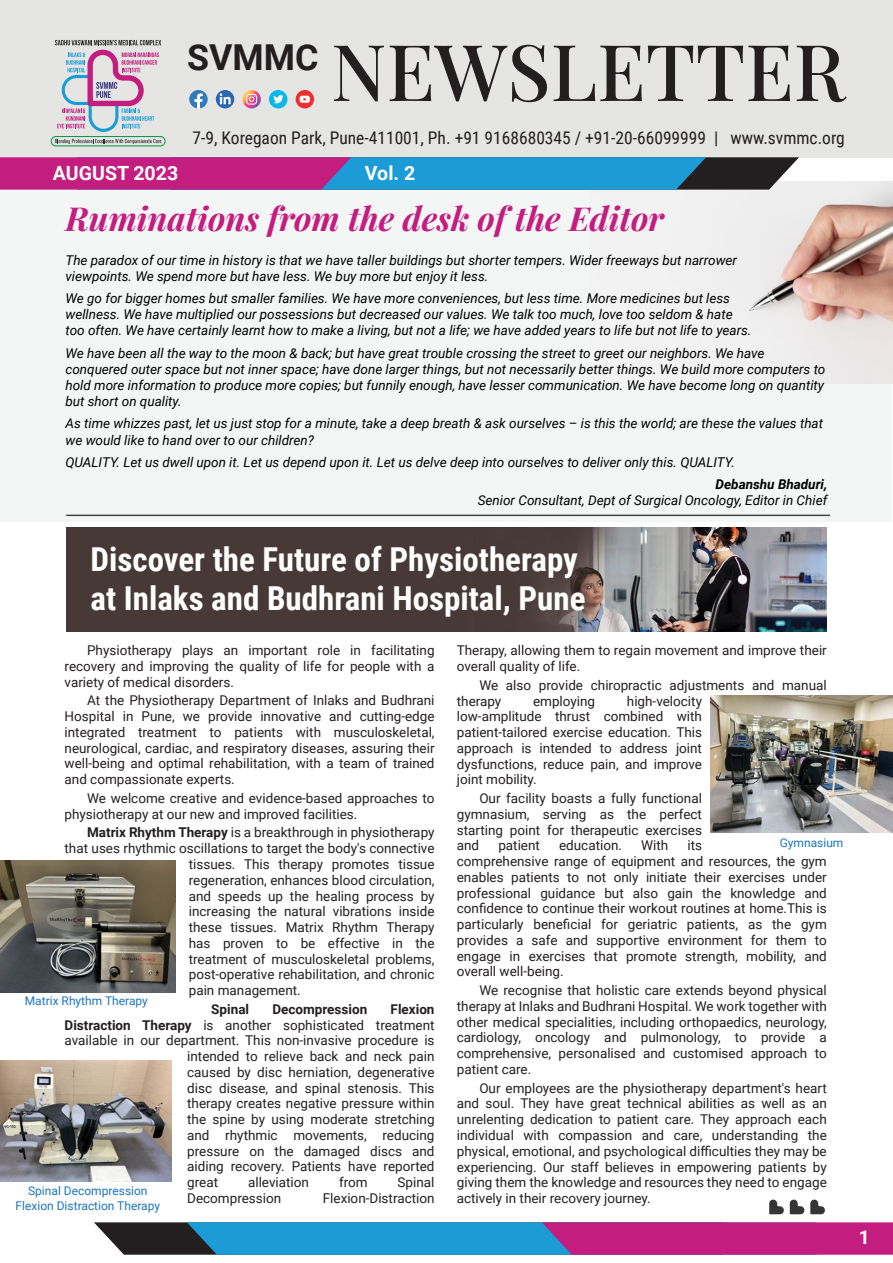
<style>
.page{position:relative;width:893px;height:1263px;background:#fff}
.page>*{position:absolute;margin:0;border:0;box-sizing:border-box;transform-origin:0 0}
.t1{font:500 78.3px "Playfair Display";color:#231f20}
.t2{font:700 35.7px "Roboto";color:#231f20}
.t3{font:700 33px/39.6px "Roboto Condensed";color:#fff}
.t4{font:italic 700 33px "Playfair Display";color:#c41d80}
.t5{font:700 19.5px "Roboto";color:#fff}
.t6{font:700 19.05px "Roboto";color:#fff}
.t7{font:17.4px "Roboto Condensed";color:#231f20}
.t8{font:13.5px/15.8px "Roboto";color:#231f20;text-align:justify}
.t9{font:italic 13.5px/16.2px "Roboto";color:#000}
.t10{font:700 13.5px "Roboto";color:#231f20}
.t11{font:italic 700 13.5px "Roboto";color:#000}
.t12{font:12px/15px "Roboto";color:#1c75bc;text-align:center}
.s1{font-weight:700}
</style>
<div class="page">
<div style="left:1px;top:182px;width:891px;height:339px;background:#f4f6f6"></div>
<img style="left:748px;top:182px;width:145px;height:201px">
<div style="left:0;top:0;width:893px;height:157px;background:#e5e5e4"></div>
<svg style="left:55px;top:40px;width:106px;height:92px"></svg>
<svg style="left:55px;top:139px;width:106px;height:5px"></svg>
<div style="left:51px;top:136px;width:114px;height:10px;border:1px solid #019547;border-radius:5px"></div>
<svg style="left:0;top:157px;width:799px;height:33px;background:#675a9d"></svg>
<svg style="left:94px;top:1222px;width:799px;height:33px;background:#675b9e"></svg>
<hr style="left:66px;top:515px;width:764px;height:1px;background:#444545">
<svg style="left:790px;top:1199px;width:14px;height:15px"></svg>
<svg style="left:769px;top:1199px;width:15px;height:15px"></svg>
<svg style="left:810px;top:1199px;width:15px;height:15px"></svg>
<img style="left:66px;top:527px;width:761px;height:104px">
<img style="left:0;top:861px;width:176px;height:131px">
<img style="left:0;top:1061px;width:172px;height:120px">
<img style="left:710px;top:695px;width:183px;height:137px">
<div style="left:269px;top:90px;width:18px;height:18px;background:#00b8e9;border-radius:50%"></div>
<svg style="left:273px;top:95px;width:10px;height:9px"></svg>
<svg style="left:242px;top:90px;width:19px;height:18px"></svg>
<svg style="left:246px;top:94px;width:11px;height:11px"></svg>
<svg style="left:189px;top:90px;width:19px;height:18px"></svg>
<div style="left:296px;top:90px;width:18px;height:18px;background:#ee2e2f;border-radius:50%"></div>
<svg style="left:300px;top:96px;width:10px;height:7px"></svg>
<svg style="left:216px;top:90px;width:18px;height:18px"></svg>
<svg style="left:220px;top:93px;width:11px;height:11px"></svg>
<h2 class="t2" style="left:187px;top:33px;width:133px">SVMMC</h2>
<h1 class="t1" style="left:331px;top:10px;width:516px">NEWSLETTER</h1>
<p class="t7" style="left:193px;top:125px;width:654px">7-9, Koregaon Park, Pune-411001, Ph. +91 9168680345 / +91-20-66099999 | www.svmmc.org</p>
<h3 class="t5" style="left:53px;top:160px;width:127px">AUGUST 2023</h3>
<h3 class="t5" style="left:365px;top:160px;width:52px">Vol. 2</h3>
<h3 class="t4" style="left:65px;top:193px;width:600px">Ruminations from the desk of the Editor</h3>
<p class="t9" style="left:65px;top:251px;width:673px">The paradox of our time in history is that we have taller buildings but shorter tempers. Wider freeways but narrower viewpoints. We spend more but have less. We buy more but enjoy it less.</p>
<p class="t9" style="left:65px;top:290px;width:687px">We go for bigger homes but smaller families. We have more conveniences, but less time. More medicines but less wellness. We have multiplied our possessions but decreased our values. We talk too much, love too seldom &amp; hate too often. We have certainly learnt how to make a living, but not a life; we have added years to life but not life to years.</p>
<p class="t9" style="left:65px;top:344px;width:761px">We have been all the way to the moon &amp; back; but have great trouble crossing the street to greet our neighbors. We have conquered outer space but not inner space; have done larger things, but not necessarily better things. We build more computers to hold more information to produce more copies; but funnily enough, have lesser communication. We have become long on quantity but short on quality.</p>
<p class="t9" style="left:65px;top:415px;width:759px">As time whizzes past, let us just stop for a minute, take a deep breath &amp; ask ourselves – is this the world; are these the values that we would like to hand over to our children?</p>
<p class="t9" style="left:65px;top:453px;width:671px">QUALITY. Let us dwell upon it. Let us depend upon it. Let us delve deep into ourselves to deliver only this. QUALITY.</p>
<p class="t11" style="left:716px;top:475px;width:113px">Debanshu Bhaduri,</p>
<p class="t9" style="left:478px;top:492px;width:351px">Senior Consultant, Dept of Surgical Oncology, Editor in Chief</p>
<h3 class="t3" style="left:91px;top:538px;width:496px">Discover the Future of Physiotherapy at Inlaks and Budhrani Hospital, Pune</h3>
<p class="t8" style="left:65px;top:642px;width:371px;text-indent:23px">Physiotherapy plays an important role in facilitating recovery and improving the quality of life for people with a variety of medical disorders.</p>
<p class="t8" style="left:65px;top:692px;width:371px;text-indent:23px">At the Physiotherapy Department of Inlaks and Budhrani Hospital in Pune, we provide innovative and cutting-edge integrated treatment to patients with musculoskeletal, neurological, cardiac, and respiratory diseases, assuring their well-being and optimal rehabilitation, with a team of trained and compassionate experts.</p>
<p class="t8" style="left:65px;top:790px;width:371px;text-indent:23px">We welcome creative and evidence-based approaches to physiotherapy at our new and improved facilities.</p>
<p class="t8" style="left:87px;top:824px;width:349px"><span class="s1">Matrix Rhythm Therapy</span> is a breakthrough in physiotherapy</p>
<p class="t8" style="left:65px;top:840px;width:371px">that uses rhythmic oscillations to target the body's connective</p>
<p class="t8" style="left:189px;top:856px;width:247px">tissues. This therapy promotes tissue</p>
<p class="t8" style="left:189px;top:871px;width:247px">regeneration, enhances blood circulation,</p>
<p class="t8" style="left:189px;top:887px;width:247px">and speeds up the healing process by</p>
<p class="t8" style="left:189px;top:903px;width:247px">increasing the natural vibrations inside</p>
<p class="t8" style="left:189px;top:919px;width:247px">these tissues. Matrix Rhythm Therapy</p>
<p class="t8" style="left:189px;top:934px;width:247px">has proven to be effective in the</p>
<p class="t8" style="left:189px;top:950px;width:247px">treatment of musculoskeletal problems,</p>
<p class="t8" style="left:189px;top:966px;width:247px">post-operative rehabilitation, and chronic</p>
<p class="t8" style="left:189px;top:982px;width:114px">pain management.</p>
<p class="t10" style="left:211px;top:999px;width:39px">Spinal</p>
<p class="t10" style="left:272px;top:999px;width:96px">Decompression</p>
<p class="t10" style="left:391px;top:999px;width:45px">Flexion</p>
<p class="t8" style="left:65px;top:1016px;width:371px"><span class="s1">Distraction Therapy</span> is another sophisticated treatment</p>
<p class="t8" style="left:65px;top:1032px;width:371px">available in our department. This non-invasive procedure is</p>
<p class="t8" style="left:187px;top:1048px;width:249px">intended to relieve back and neck pain</p>
<p class="t8" style="left:187px;top:1064px;width:249px">caused by disc herniation, degenerative</p>
<p class="t8" style="left:187px;top:1079px;width:249px">disc disease, and spinal stenosis. This</p>
<p class="t8" style="left:187px;top:1095px;width:249px">therapy creates negative pressure within</p>
<p class="t8" style="left:187px;top:1111px;width:249px">the spine by using moderate stretching</p>
<p class="t8" style="left:187px;top:1127px;width:249px">and rhythmic movements, reducing</p>
<p class="t8" style="left:187px;top:1142px;width:249px">pressure on the damaged discs and</p>
<p class="t8" style="left:187px;top:1158px;width:249px">aiding recovery. Patients have reported</p>
<p class="t8" style="left:187px;top:1174px;width:32px">great</p>
<p class="t8" style="left:248px;top:1174px;width:62px">alleviation</p>
<p class="t8" style="left:339px;top:1174px;width:30px">from</p>
<p class="t8" style="left:398px;top:1174px;width:38px">Spinal</p>
<p class="t8" style="left:187px;top:1190px;width:96px">Decompression</p>
<p class="t8" style="left:323px;top:1190px;width:113px">Flexion-Distraction</p>
<p class="t12" style="left:25px;top:993px;width:125px">Matrix Rhythm Therapy</p>
<p class="t12" style="left:16px;top:1183px;width:146px">Spinal Decompression<br>Flexion Distraction Therapy</p>
<p class="t8" style="left:457px;top:642px;width:371px">Therapy, allowing them to regain movement and improve their overall quality of life.</p>
<p class="t8" style="left:457px;top:677px;width:371px;text-indent:23px">We also provide chiropractic adjustments and manual therapy</p>
<p class="t8" style="left:457px;top:692px;width:247px;text-indent:170px">high-velocity low-amplitude thrust combined with patient-tailored exercise education. This approach is intended to address joint dysfunctions, reduce pain, and improve joint mobility.</p>
<p class="t8" style="left:457px;top:790px;width:247px;text-indent:23px">Our facility boasts a fully functional gymnasium, serving as the perfect starting point for therapeutic exercises and</p>
<p class="t8" style="left:533px;top:692px;width:64px">employing</p>
<p class="t12" style="left:780px;top:835px;width:65px">Gymnasium</p>
<p class="t8" style="left:498px;top:837px;width:43px">patient</p>
<p class="t8" style="left:559px;top:837px;width:65px">education.</p>
<p class="t8" style="left:641px;top:837px;width:29px">With</p>
<p class="t8" style="left:457px;top:837px;width:371px;text-align:left;text-indent:231px">its<br>comprehensive range of equipment and resources, the gym enables patients to not only initiate their exercises under professional guidance but also gain the knowledge and confidence to continue their workout routines at home.This is particularly beneficial for geriatric patients, as the gym provides a safe and supportive environment for them to engage in exercises that promote strength, mobility, and overall well-being.</p>
<p class="t8" style="left:457px;top:982px;width:371px;text-indent:23px">We recognise that holistic care extends beyond physical therapy at Inlaks and Budhrani Hospital. We work together with other medical specialities, including orthopaedics, neurology, cardiology, oncology and pulmonology, to provide a comprehensive, personalised and customised approach to patient care.</p>
<p class="t8" style="left:457px;top:1079px;width:371px;text-indent:23px">Our employees are the physiotherapy department's heart and soul. They have great technical abilities as well as an unrelenting dedication to patient care. They approach each individual with compassion and care, understanding the physical, emotional, and psychological difficulties they may be experiencing. Our staff believes in empowering patients by giving them the knowledge and resources they need to engage actively in their recovery journey.</p>
<h3 class="t6" style="left:859px;top:1224px;width:12px">1</h3>
</div>
